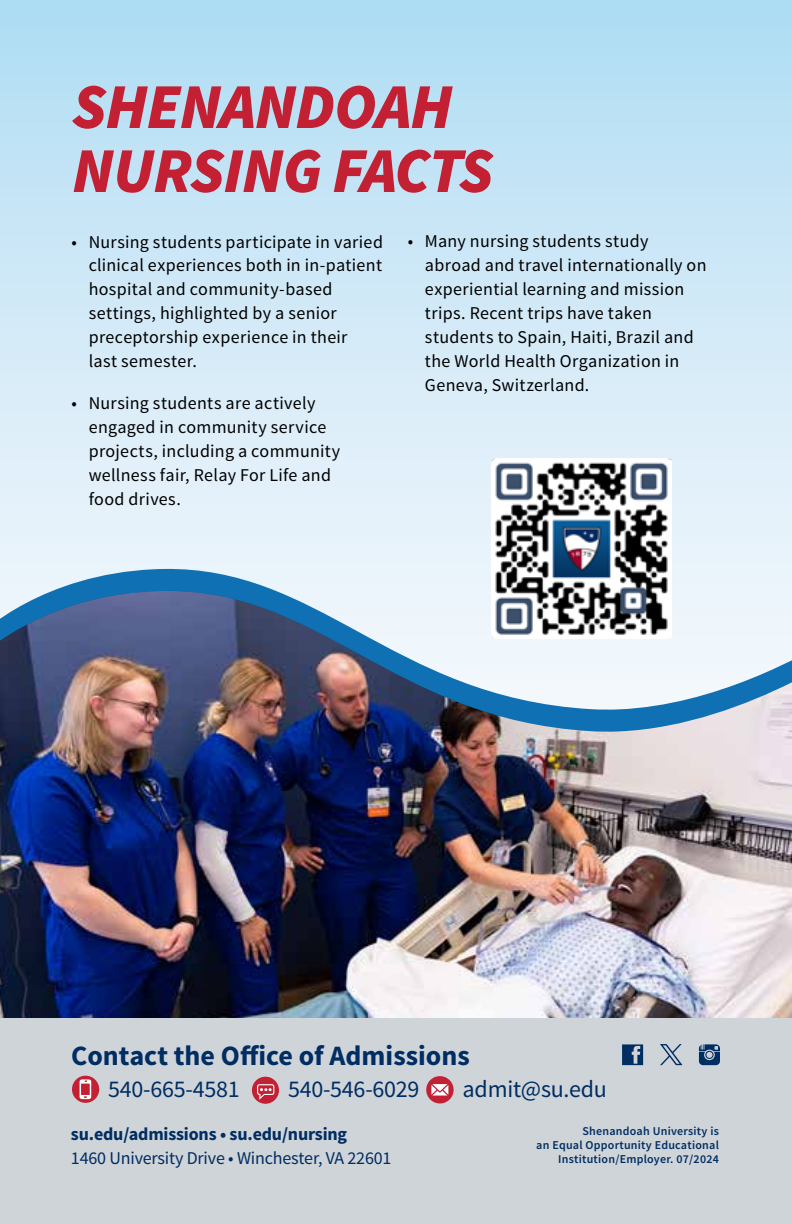
<style>
.page{position:relative;width:792px;height:1224px;background:#fff}
.page>*{position:absolute;margin:0;border:0;box-sizing:border-box;transform-origin:0 0}
.t1{font:italic 900 64px/64px "Source Sans Pro";letter-spacing:-.02em;color:#c32034}
.t2{font:700 28px "Source Sans Pro";color:#002d62}
.t3{font:24px "Source Sans Pro";letter-spacing:-.01em;color:#002d62}
.t4{font:18px/24px "Source Sans Pro";letter-spacing:.015em;color:#000}
.t5{font:18px "Source Sans Pro";letter-spacing:-.01em;color:#002d62}
.t6{font:700 18px "Source Sans Pro";letter-spacing:-.01em;color:#002d62}
.t7{font:600 12px/14px "Source Sans Pro";letter-spacing:.02em;color:#002d62;text-align:right}
</style>
<div class="page">
<svg style="left:0;top:0;width:792px;height:568px;background:#cce7f6"></svg>
<svg style="left:0;top:568px;width:792px;height:22px;background:#b8d5ea"></svg>
<img style="left:0;top:591px;width:792px;height:427px">
<div style="left:0;top:1018px;width:792px;height:206px;background:#cfd4d8"></div>
<img style="left:492px;top:459px;width:180px;height:180px">
<div style="left:252px;top:1077px;width:27px;height:27px;background:#c32034;border-radius:50%"></div>
<svg style="left:257px;top:1084px;width:17px;height:16px"></svg>
<div style="left:426px;top:1076px;width:28px;height:27px;background:#c32034;border-radius:50%"></div>
<svg style="left:431px;top:1084px;width:17px;height:12px"></svg>
<div style="left:72px;top:1076px;width:27px;height:27px;background:#c32034;border-radius:50%"></div>
<div style="left:80px;top:1082px;width:11px;height:14px;background:#c32034;border:2px solid #fff"></div>
<svg style="left:79px;top:1095px;width:13px;height:5px"></svg>
<svg style="left:79px;top:1079px;width:13px;height:5px"></svg>
<svg style="left:699px;top:1044px;width:21px;height:21px"></svg>
<svg style="left:622px;top:1044px;width:21px;height:21px"></svg>
<svg style="left:660px;top:1044px;width:22px;height:21px"></svg>
<h1 class="t1" style="left:72px;top:74px;width:423px">SHENANDOAH<br>NURSING FACTS</h1>
<p class="t4" style="left:89px;top:230px;width:296px;text-indent:-17px">• Nursing students participate in varied clinical experiences both in in-patient hospital and community-based settings, highlighted by a senior preceptorship experience in their<br>last semester.</p>
<p class="t4" style="left:89px;top:392px;width:253px;text-indent:-17px">• Nursing students are actively engaged in community service projects, including a community wellness fair, Relay For Life and food drives.</p>
<p class="t4" style="left:425px;top:230px;width:283px;text-indent:-17px">• Many nursing students study abroad and travel internationally on experiential learning and mission trips. Recent trips have taken students to Spain, Haiti, Brazil and the World Health Organization in<br>Geneva, Switzerland.</p>
<h2 class="t2" style="left:71px;top:1038px;width:400px">Contact the Office of Admissions</h2>
<h3 class="t3" style="left:108px;top:1074px;width:133px">540-665-4581</h3>
<h3 class="t3" style="left:288px;top:1074px;width:133px">540-546-6029</h3>
<h3 class="t3" style="left:463px;top:1074px;width:146px">admit@su.edu</h3>
<p class="t6" style="left:71px;top:1122px;width:278px">su.edu/admissions • su.edu/nursing</p>
<p class="t5" style="left:71px;top:1146px;width:322px">1460 University Drive • Winchester, VA 22601</p>
<p class="t7" style="left:536px;top:1124px;width:184px">Shenandoah University is<br>an Equal Opportunity Educational<br>Institution/Employer. 07/2024</p>
</div>
